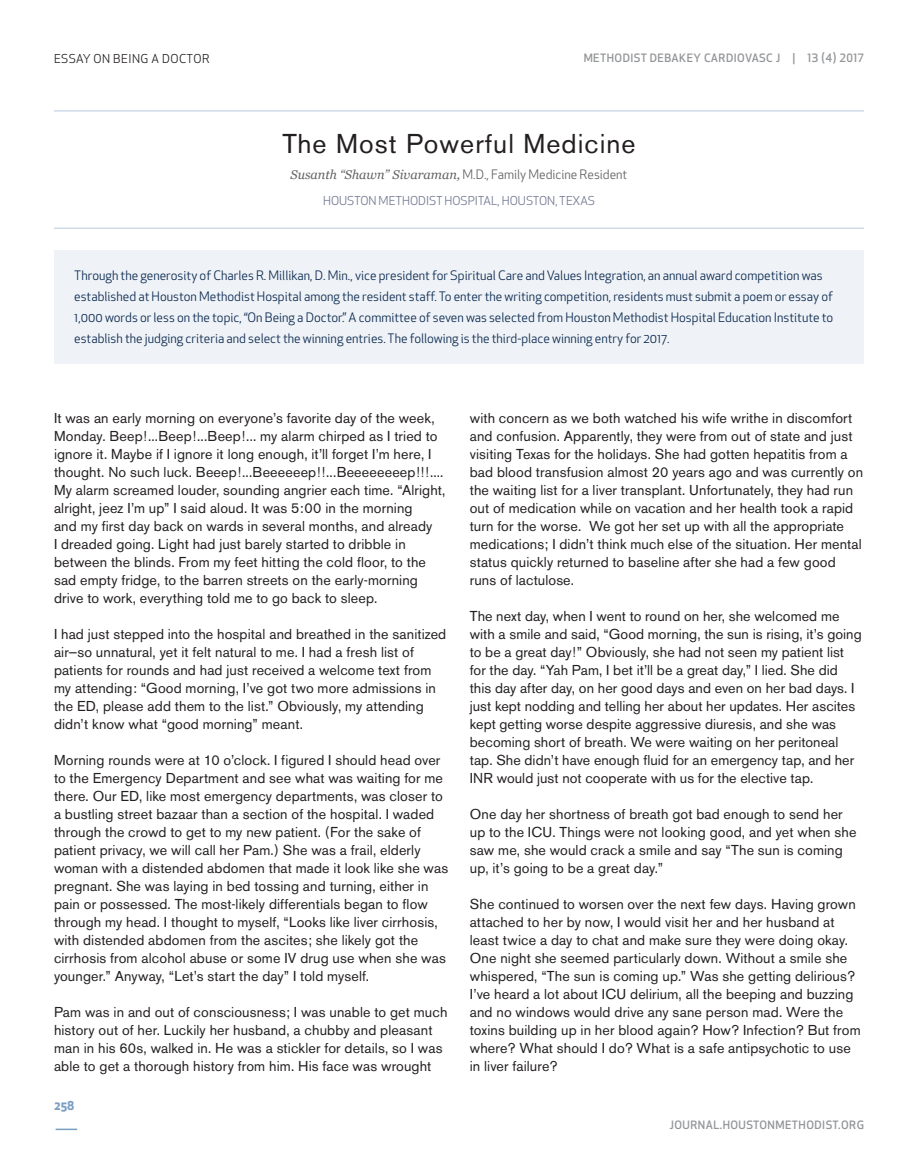
<style>
.page{position:relative;width:918px;height:1175px;background:#fff}
.page>*{position:absolute;margin:0;border:0;box-sizing:border-box;transform-origin:0 0}
.t1{font:27px "Akzidenz Grotesk BE";letter-spacing:.04em;color:#231f20}
.t2{font:14.25px/18px "Akzidenz Grotesk BE";letter-spacing:.01em;color:#231f20}
.t3{font:12.75px/21px "Apex New";color:#0e2b51}
.t4{font:12.75px "Apex New";color:#636366}
.t5{font:12px "Apex New";color:#727791}
.t6{font:12px "Apex New";letter-spacing:.04em;color:#231f20}
.t7{font:700 12px "Apex New";color:#7b9fc3}
.t8{font:500 11.25px "Apex New";letter-spacing:.04em;color:#939598}
.s1{font-family:"Georgia";font-style:italic}
</style>
<div class="page">
<hr style="left:56px;top:1128px;width:21px;height:2px;background:#7b9fc3">
<hr style="left:54px;top:110px;width:810px;height:1px;background:#b8c8de">
<hr style="left:54px;top:228px;width:810px;height:1px;background:#b8c8de">
<div style="left:54px;top:250px;width:810px;height:113px;background:#eff3f7"></div>
<p class="t6" style="left:54px;top:51px;width:157px">ESSAY ON BEING A DOCTOR</p>
<p class="t8" style="left:584px;top:51px;width:282px">METHODIST DEBAKEY CARDIOVASC J | 13 (4) 2017</p>
<h1 class="t1" style="left:282px;top:127px;width:355px">The Most Powerful Medicine</h1>
<p class="t4" style="left:291px;top:166px;width:338px"><span class="s1">Susanth “Shawn” Sivaraman,</span> M.D., Family Medicine Resident</p>
<p class="t5" style="left:323px;top:193px;width:273px">HOUSTON METHODIST HOSPITAL, HOUSTON, TEXAS</p>
<p class="t3" style="left:74px;top:265px;width:761px">Through the generosity of Charles R. Millikan, D. Min., vice president for Spiritual Care and Values Integration, an annual award competition was established at Houston Methodist Hospital among the resident staff. To enter the writing competition, residents must submit a poem or essay of 1,000 words or less on the topic, “On Being a Doctor.” A committee of seven was selected from Houston Methodist Hospital Education Institute to establish the judging criteria and select the winning entries. The following is the third-place winning entry for 2017.</p>
<p class="t2" style="left:54px;top:409px;width:393px">It was an early morning on everyone’s favorite day of the week, Monday. Beep!...Beep!...Beep!... my alarm chirped as I tried to ignore it. Maybe if I ignore it long enough, it’ll forget I’m here, I thought. No such luck. Beeep!...Beeeeeep!!...Beeeeeeeep!!!....<br>My alarm screamed louder, sounding angrier each time. “Alright, alright, jeez I’m up” I said aloud. It was 5:00 in the morning<br>and my first day back on wards in several months, and already<br>I dreaded going. Light had just barely started to dribble in between the blinds. From my feet hitting the cold floor, to the sad empty fridge, to the barren streets on the early-morning drive to work, everything told me to go back to sleep.</p>
<p class="t2" style="left:54px;top:625px;width:394px">I had just stepped into the hospital and breathed in the sanitized air—so unnatural, yet it felt natural to me. I had a fresh list of patients for rounds and had just received a welcome text from my attending: “Good morning, I’ve got two more admissions in the ED, please add them to the list.” Obviously, my attending didn’t know what “good morning” meant.</p>
<p class="t2" style="left:54px;top:751px;width:396px">Morning rounds were at 10 o’clock. I figured I should head over to the Emergency Department and see what was waiting for me there. Our ED, like most emergency departments, was closer to a bustling street bazaar than a section of the hospital. I waded through the crowd to get to my new patient. (For the sake of patient privacy, we will call her Pam.) She was a frail, elderly woman with a distended abdomen that made it look like she was pregnant. She was laying in bed tossing and turning, either in pain or possessed. The most-likely differentials began to flow through my head. I thought to myself, “Looks like liver cirrhosis, with distended abdomen from the ascites; she likely got the cirrhosis from alcohol abuse or some IV drug use when she was younger.” Anyway, “Let’s start the day” I told myself.</p>
<p class="t2" style="left:54px;top:1003px;width:395px">Pam was in and out of consciousness; I was unable to get much history out of her. Luckily her husband, a chubby and pleasant man in his 60s, walked in. He was a stickler for details, so I was able to get a thorough history from him. His face was wrought</p>
<p class="t7" style="left:54px;top:1097px;width:22px">258</p>
<p class="t2" style="left:470px;top:409px;width:395px">with concern as we both watched his wife writhe in discomfort and confusion. Apparently, they were from out of state and just visiting Texas for the holidays. She had gotten hepatitis from a bad blood transfusion almost 20 years ago and was currently on the waiting list for a liver transplant. Unfortunately, they had run out of medication while on vacation and her health took a rapid turn for the worse. We got her set up with all the appropriate medications; I didn’t think much else of the situation. Her mental status quickly returned to baseline after she had a few good runs of lactulose.</p>
<p class="t2" style="left:470px;top:607px;width:393px">The next day, when I went to round on her, she welcomed me with a smile and said, “Good morning, the sun is rising, it’s going to be a great day!” Obviously, she had not seen my patient list for the day. “Yah Pam, I bet it’ll be a great day,” I lied. She did this day after day, on her good days and even on her bad days. I just kept nodding and telling her about her updates. Her ascites kept getting worse despite aggressive diuresis, and she was becoming short of breath. We were waiting on her peritoneal tap. She didn’t have enough fluid for an emergency tap, and her INR would just not cooperate with us for the elective tap.</p>
<p class="t2" style="left:470px;top:805px;width:388px">One day her shortness of breath got bad enough to send her up to the ICU. Things were not looking good, and yet when she saw me, she would crack a smile and say “The sun is coming up, it’s going to be a great day.”</p>
<p class="t2" style="left:470px;top:895px;width:392px">She continued to worsen over the next few days. Having grown attached to her by now, I would visit her and her husband at least twice a day to chat and make sure they were doing okay.<br>One night she seemed particularly down. Without a smile she whispered, “The sun is coming up.” Was she getting delirious?<br>I’ve heard a lot about ICU delirium, all the beeping and buzzing and no windows would drive any sane person mad. Were the toxins building up in her blood again? How? Infection? But from where? What should I do? What is a safe antipsychotic to use in liver failure?</p>
<p class="t8" style="left:670px;top:1117px;width:196px">JOURNAL.HOUSTONMETHODIST.ORG</p>
</div>
